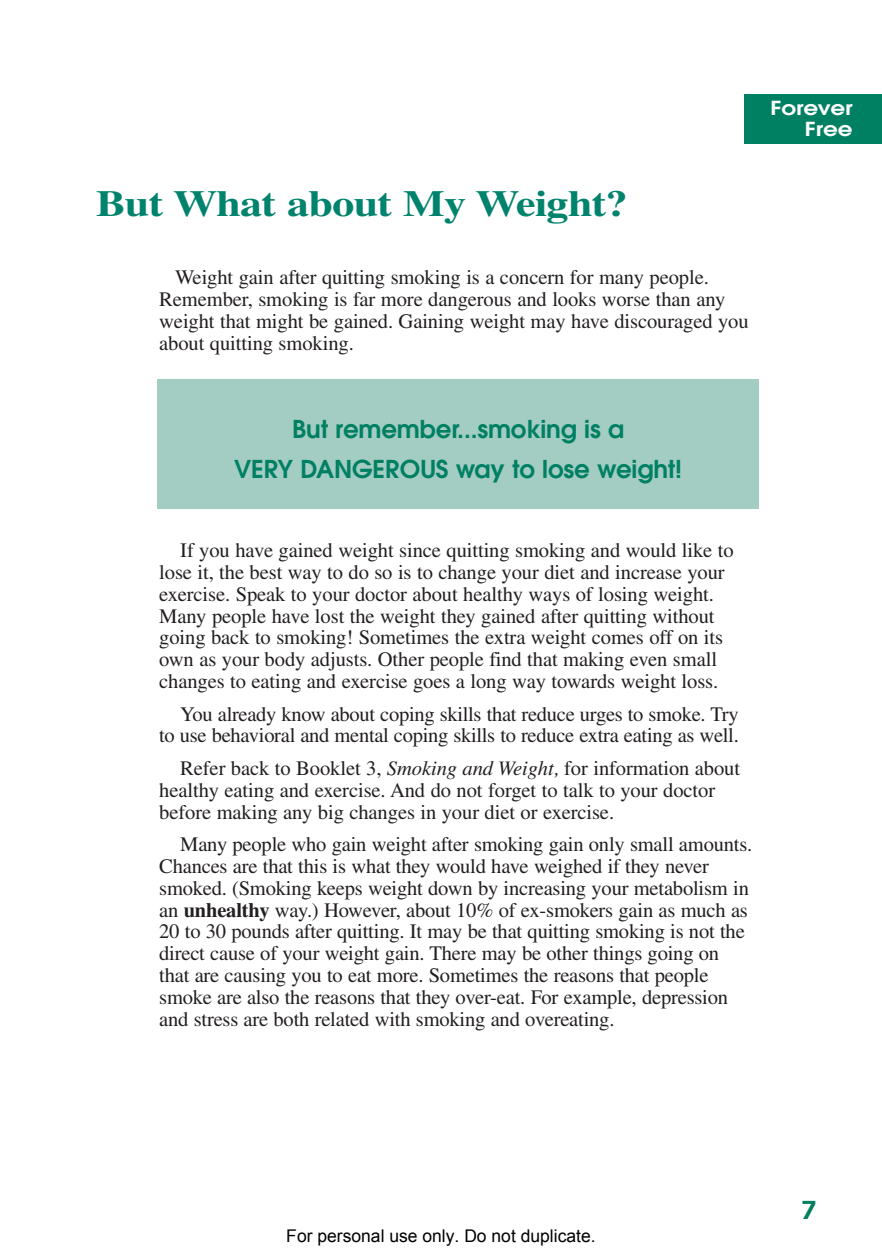
<style>
.page{position:relative;width:882px;height:1260px;background:#fff}
.page>*{position:absolute;margin:0;border:0;box-sizing:border-box;transform-origin:0 0}
.t1{font:700 36.75px "Times";letter-spacing:-.015em;color:#00836d;scale:1.2 1}
.t2{font:600 24.5px/40.2px "Avant Garde";letter-spacing:-.005em;color:#008063;text-align:center}
.t3{font:600 24.5px "Avant Garde";letter-spacing:-.005em;color:#008063;scale:1.2 1}
.t4{font:20.65px/21.9px "Times";letter-spacing:-.005em;color:#231f20}
.t5{font:600 19.25px/21.5px "Avant Garde";color:#fff;text-align:right;scale:1.2 1}
.t6{font:17.5px "Arial";color:#000}
.s1{font-style:italic}
.s2{font-weight:700}
</style>
<div class="page">
<div style="left:744px;top:94px;width:138px;height:50px;background:#008063"></div>
<div style="left:158px;top:380px;width:601px;height:129px;background:#a3ccc2"></div>
<h1 class="t1" style="left:96px;top:191px;width:445px">But What about My Weight?</h1>
<p class="t4" style="left:159px;top:268px;width:591px;text-indent:16px">Weight gain after quitting smoking is a concern for many people.<br>Remember, smoking is far more dangerous and looks worse than any weight that might be gained. Gaining weight may have discouraged you about quitting smoking.</p>
<p class="t5" style="left:771px;top:99px;width:70px">Forever<br>Free</p>
<p class="t2" style="left:234px;top:411px;width:449px">But remember...smoking is a<br>VERY DANGEROUS way to lose weight!</p>
<p class="t4" style="left:159px;top:541px;width:576px;text-indent:21px">If you have gained weight since quitting smoking and would like to lose it, the best way to do so is to change your diet and increase your exercise. Speak to your doctor about healthy ways of losing weight.<br>Many people have lost the weight they gained after quitting without going back to smoking! Sometimes the extra weight comes off on its own as your body adjusts. Other people find that making even small changes to eating and exercise goes a long way towards weight loss.</p>
<p class="t4" style="left:159px;top:705px;width:581px;text-align:right">You already know about coping skills that reduce urges to smoke. Try<br>to use behavioral and mental coping skills to reduce extra eating as well.</p>
<p class="t4" style="left:159px;top:759px;width:582px;text-indent:21px">Refer back to Booklet 3, <span class="s1">Smoking and Weight,</span> for information about healthy eating and exercise. And do not forget to talk to your doctor before making any big changes in your diet or exercise.</p>
<p class="t4" style="left:159px;top:835px;width:595px;text-indent:21px">Many people who gain weight after smoking gain only small amounts.<br>Chances are that this is what they would have weighed if they never smoked. (Smoking keeps weight down by increasing your metabolism in an <span class="s2">unhealthy</span> way.) However, about 10% of ex-smokers gain as much as 20 to 30 pounds after quitting. It may be that quitting smoking is not the direct cause of your weight gain. There may be other things going on that are causing you to eat more. Sometimes the reasons that people smoke are also the reasons that they over-eat. For example, depression and stress are both related with smoking and overeating.</p>
<p class="t6" style="left:286px;top:1225px;width:311px">For personal use only. Do not duplicate.</p>
<p class="t3" style="left:801px;top:1201px;width:15px">7</p>
</div>
